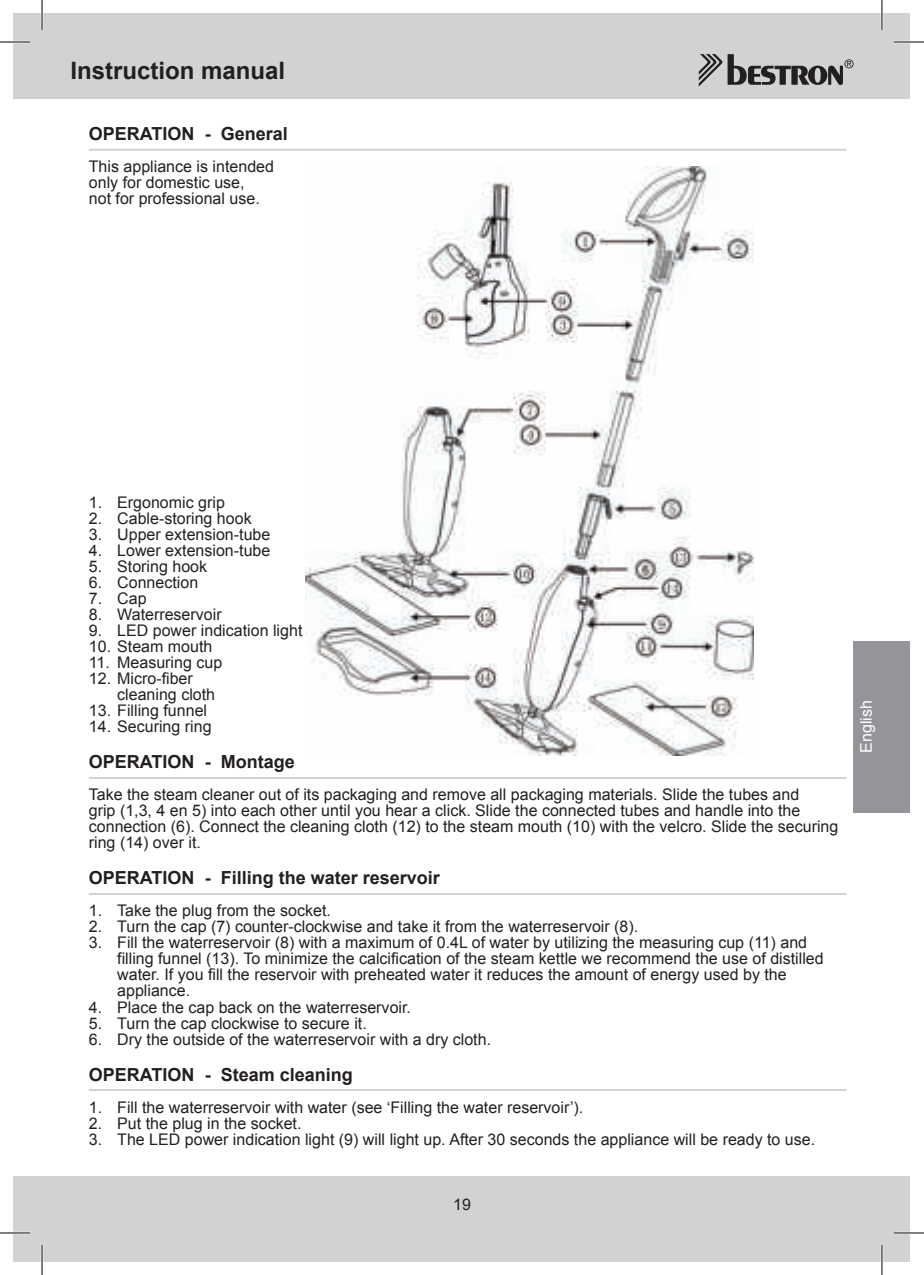
<style>
.page{position:relative;width:924px;height:1275px;background:#fff}
.page>*{position:absolute;margin:0;border:0;box-sizing:border-box;transform-origin:0 0}
.t1{font:700 24px "Arial";color:#231f20}
.t2{font:700 18px "Arial";color:#231f20}
.t3{font:16px/16px "Arial";color:#231f20}
.t4{font:16px "Arial";color:#fff}
</style>
<div class="page">
<div style="left:14px;top:14px;width:895px;height:85px;background:#d1d2d4"></div>
<div style="left:14px;top:1176px;width:895px;height:85px;background:#d1d2d4"></div>
<svg style="left:698px;top:54px;width:155px;height:33px"></svg>
<div style="left:853px;top:641px;width:56px;height:171px;background:#939598"></div>
<hr style="left:89px;top:149px;width:757px;height:2px;background:#d1d2d4">
<hr style="left:89px;top:777px;width:757px;height:2px;background:#d1d2d4">
<hr style="left:89px;top:893px;width:757px;height:2px;background:#d1d2d4">
<hr style="left:89px;top:1089px;width:757px;height:2px;background:#d1d2d4">
<img style="left:305px;top:166px;width:448px;height:589px">
<hr style="left:0;top:41px;width:30px;height:2px;background:#fff">
<hr style="left:893px;top:41px;width:30px;height:2px;background:#fff">
<hr style="left:0;top:1231px;width:30px;height:3px;background:#fff">
<hr style="left:893px;top:1231px;width:30px;height:3px;background:#fff">
<hr style="left:41px;top:0;width:2px;height:30px;background:#fff">
<hr style="left:41px;top:1245px;width:2px;height:30px;background:#fff">
<hr style="left:880px;top:0;width:2px;height:30px;background:#fff">
<hr style="left:880px;top:1245px;width:2px;height:30px;background:#fff">
<hr style="left:0;top:42px;width:30px;height:1px;background:#000">
<hr style="left:893px;top:42px;width:30px;height:1px;background:#000">
<hr style="left:0;top:1232px;width:30px;height:1px;background:#000">
<hr style="left:893px;top:1232px;width:30px;height:1px;background:#000">
<hr style="left:42px;top:0;width:1px;height:30px;background:#000">
<hr style="left:42px;top:1245px;width:1px;height:30px;background:#000">
<hr style="left:881px;top:0;width:1px;height:30px;background:#000">
<hr style="left:881px;top:1245px;width:1px;height:30px;background:#000">
<h1 class="t1" style="left:70px;top:62px;width:216px">instruction manual</h1>
<p class="t2" style="left:89px;top:127px;width:200px">operAtion - general</p>
<p class="t3" style="left:89px;top:159px;width:187px">This appliance is intended only for domestic use,<br>not for professional use.</p>
<p class="t3" style="left:89px;top:495px;width:137px">1. Ergonomic grip</p>
<p class="t3" style="left:89px;top:511px;width:164px">2. Cable-storing hook</p>
<p class="t3" style="left:89px;top:527px;width:183px">3. Upper extension-tube</p>
<p class="t3" style="left:89px;top:543px;width:183px">4. Lower extension-tube</p>
<p class="t3" style="left:89px;top:559px;width:120px">5. Storing hook</p>
<p class="t3" style="left:89px;top:575px;width:111px">6. Connection</p>
<p class="t3" style="left:89px;top:591px;width:59px">7. Cap</p>
<p class="t3" style="left:89px;top:607px;width:134px">8. Waterreservoir</p>
<p class="t3" style="left:89px;top:623px;width:215px">9. LED power indication light</p>
<p class="t3" style="left:89px;top:639px;width:125px">10. Steam mouth</p>
<p class="t3" style="left:89px;top:655px;width:135px">11. Measuring cup</p>
<p class="t3" style="left:117px;top:671px;width:99px;text-indent:-28px">12. Micro-fiber cleaning cloth</p>
<p class="t3" style="left:89px;top:703px;width:120px">13. Filling funnel</p>
<p class="t3" style="left:89px;top:719px;width:124px">14. Securing ring</p>
<p class="t2" style="left:89px;top:755px;width:207px">operAtion - Montage</p>
<p class="t3" style="left:89px;top:787px;width:750px">Take the steam cleaner out of its packaging and remove all packaging materials. Slide the tubes and<br>grip (1,3, 4 en 5) into each other until you hear a click. Slide the connected tubes and handle into the connection (6). Connect the cleaning cloth (12) to the steam mouth (10) with the velcro. Slide the securing ring (14) over it.</p>
<p class="t2" style="left:89px;top:871px;width:353px">operAtion - filling the water reservoir</p>
<p class="t3" style="left:89px;top:903px;width:243px">1. Take the plug from the socket.</p>
<p class="t3" style="left:89px;top:919px;width:550px">2. Turn the cap (7) counter-clockwise and take it from the waterreservoir (8).</p>
<p class="t3" style="left:117px;top:935px;width:707px;text-indent:-28px">3. Fill the waterreservoir (8) with a maximum of 0.4L of water by utilizing the measuring cup (11) and filling funnel (13). To minimize the calcification of the steam kettle we recommend the use of distilled water. If you fill the reservoir with preheated water it reduces the amount of energy used by the appliance.</p>
<p class="t3" style="left:89px;top:999px;width:323px">4. Place the cap back on the waterreservoir.</p>
<p class="t3" style="left:89px;top:1015px;width:279px">5. Turn the cap clockwise to secure it.</p>
<p class="t3" style="left:89px;top:1031px;width:403px">6. Dry the outside of the waterreservoir with a dry cloth.</p>
<p class="t2" style="left:89px;top:1067px;width:265px">operAtion - steam cleaning</p>
<p class="t3" style="left:89px;top:1099px;width:496px">1. Fill the waterreservoir with water (see ‘Filling the water reservoir’).</p>
<p class="t3" style="left:89px;top:1115px;width:214px">2. Put the plug in the socket.</p>
<p class="t3" style="left:89px;top:1131px;width:727px">3. The LED power indication light (9) will light up. After 30 seconds the appliance will be ready to use.</p>
<p class="t3" style="left:453px;top:1197px;width:19px">19</p>
<p class="t4" style="left:855px;top:753px;width:54px;rotate:-90deg">English</p>
</div>
